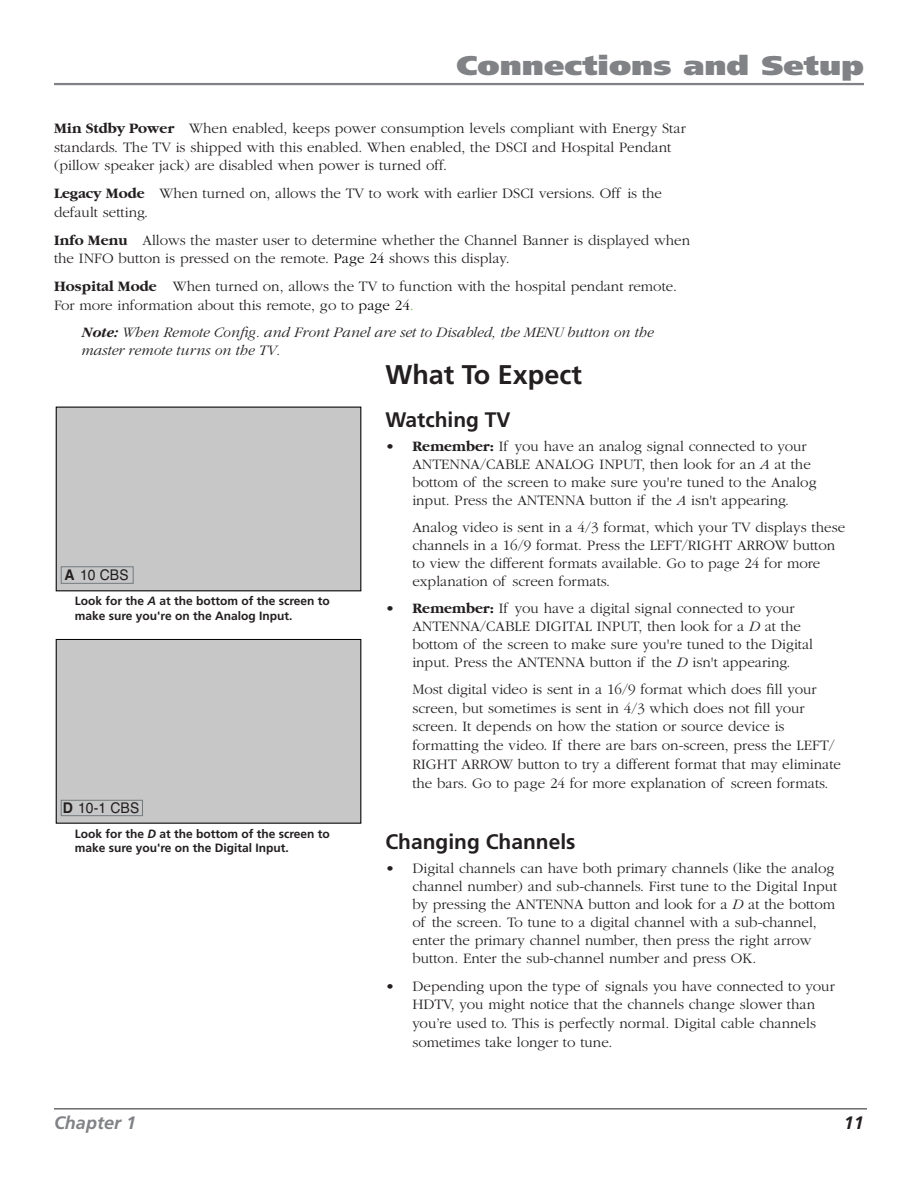
<style>
.page{position:relative;width:918px;height:1188px;background:#fff}
.page>*{position:absolute;margin:0;border:0;box-sizing:border-box;transform-origin:0 0}
.t1{font:900 27px "Frutiger";color:#808285;scale:1.2 1}
.t2{font:700 27px "Frutiger";color:#231f20}
.t3{font:700 21px "Frutiger";color:#231f20}
.t4{font:italic 700 18px "Frutiger";color:#808285}
.t5{font:italic 700 18px "Frutiger";color:#231f20}
.t6{font:300 15px/18px "Garamond";color:#231f20}
.t7{font:italic 300 15px/18px "Garamond";color:#231f20}
.t8{font:14.7px "Helvetica";letter-spacing:.005em;color:#221f21;scale:.95 1}
.t9{font:700 12px/14.4px "Frutiger";color:#231f20}
.s1{font-weight:700}
.s2{color:#040503}
.s3{color:#68bc45}
.s4{font-weight:700;color:#231f20}
.s5{font-style:italic}
</style>
<div class="page">
<hr style="left:54px;top:83px;width:810px;height:2px;background:#808285">
<hr style="left:54px;top:1108px;width:813px;height:1px;background:#231f20">
<div style="left:56px;top:407px;width:305px;height:184px;background:#c7c7c7"></div>
<div style="left:56px;top:407px;width:305px;height:184px;border:1px solid #000"></div>
<div style="left:61px;top:566px;width:72px;height:18px;border:1px solid #737a7e"></div>
<div style="left:56px;top:639px;width:305px;height:184px;background:#c7c7c7"></div>
<div style="left:56px;top:639px;width:305px;height:184px;border:1px solid #000"></div>
<div style="left:61px;top:800px;width:82px;height:16px;border:1px solid #737a7e"></div>
<h1 class="t1" style="left:457px;top:55px;width:341px">Connections and Setup</h1>
<p class="t6" style="left:54px;top:120px;width:633px;line-height:18.8px"><span class="s1">Min Stdby Power</span> When enabled, keeps power consumption levels compliant with Energy Star standards. The TV is shipped with this enabled. When enabled, the DSCI and Hospital Pendant (pillow speaker jack) are disabled when power is turned off.</p>
<p class="t6" style="left:54px;top:185px;width:610px;line-height:18.8px"><span class="s1">Legacy Mode</span> When turned on, allows the TV to work with earlier DSCI versions. Off is the default setting.</p>
<p class="t6" style="left:54px;top:232px;width:638px;line-height:18.8px"><span class="s1">Info Menu</span> Allows the master user to determine whether the Channel Banner is displayed when the INFO button is pressed on the remote. <span class="s2">Page 24</span> shows this display.</p>
<p class="t6" style="left:54px;top:278px;width:624px;line-height:18.8px"><span class="s1">Hospital Mode</span> When turned on, allows the TV to function with the hospital pendant remote.<br>For more information about this remote, go to <span class="s2">page 24</span><span class="s3">.</span></p>
<p class="t7" style="left:81px;top:324px;width:574px"><span class="s1">Note:</span> When Remote Config. and Front Panel are set to Disabled, the MENU button on the master remote turns on the TV.</p>
<p class="t8" style="left:65px;top:569px;width:69px"><span class="s4">A</span> 10 CBS</p>
<p class="t9" style="left:75px;top:595px;width:257px">Look for the <span class="s5">A</span> at the bottom of the screen to make sure you're on the Analog Input.</p>
<p class="t8" style="left:63px;top:803px;width:82px"><span class="s4">D</span> 10-1 CBS</p>
<p class="t9" style="left:75px;top:827px;width:257px">Look for the <span class="s5">D</span> at the bottom of the screen to make sure you're on the Digital Input.</p>
<h1 class="t2" style="left:385px;top:363px;width:198px">What To Expect</h1>
<h2 class="t3" style="left:385px;top:411px;width:127px">Watching TV</h2>
<p class="t6" style="left:412px;top:438px;width:406px;text-indent:-27px">• <span class="s1">Remember:</span> If you have an analog signal connected to your ANTENNA/CABLE ANALOG INPUT, then look for an <span class="s5">A</span> at the bottom of the screen to make sure you're tuned to the Analog input. Press the ANTENNA button if the <span class="s5">A</span> isn't appearing.</p>
<p class="t6" style="left:412px;top:519px;width:434px">Analog video is sent in a 4/3 format, which your TV displays these channels in a 16/9 format. Press the LEFT/RIGHT ARROW button to view the different formats available. Go to page 24 for more explanation of screen formats.</p>
<p class="t6" style="left:412px;top:600px;width:402px;text-indent:-27px">• <span class="s1">Remember:</span> If you have a digital signal connected to your ANTENNA/CABLE DIGITAL INPUT, then look for a <span class="s5">D</span> at the bottom of the screen to make sure you're tuned to the Digital input. Press the ANTENNA button if the <span class="s5">D</span> isn't appearing.</p>
<p class="t6" style="left:412px;top:681px;width:430px;line-height:18.8px">Most digital video is sent in a 16/9 format which does fill your screen, but sometimes is sent in 4/3 which does not fill your screen. It depends on how the station or source device is formatting the video. If there are bars on-screen, press the LEFT/ RIGHT ARROW button to try a different format that may eliminate the bars. Go to page 24 for more explanation of screen formats.</p>
<h2 class="t3" style="left:385px;top:833px;width:192px">Changing Channels</h2>
<p class="t6" style="left:412px;top:860px;width:427px;text-indent:-27px">• Digital channels can have both primary channels (like the analog channel number) and sub-channels. First tune to the Digital Input by pressing the ANTENNA button and look for a <span class="s5">D</span> at the bottom of the screen. To tune to a digital channel with a sub-channel, enter the primary channel number, then press the right arrow button. Enter the sub-channel number and press OK.</p>
<p class="t6" style="left:412px;top:978px;width:424px;line-height:18.8px;text-indent:-27px">• Depending upon the type of signals you have connected to your HDTV, you might notice that the channels change slower than you’re used to. This is perfectly normal. Digital cable channels sometimes take longer to tune.</p>
<p class="t4" style="left:54px;top:1116px;width:84px">Chapter 1</p>
<p class="t5" style="left:844px;top:1116px;width:22px">11</p>
</div>
